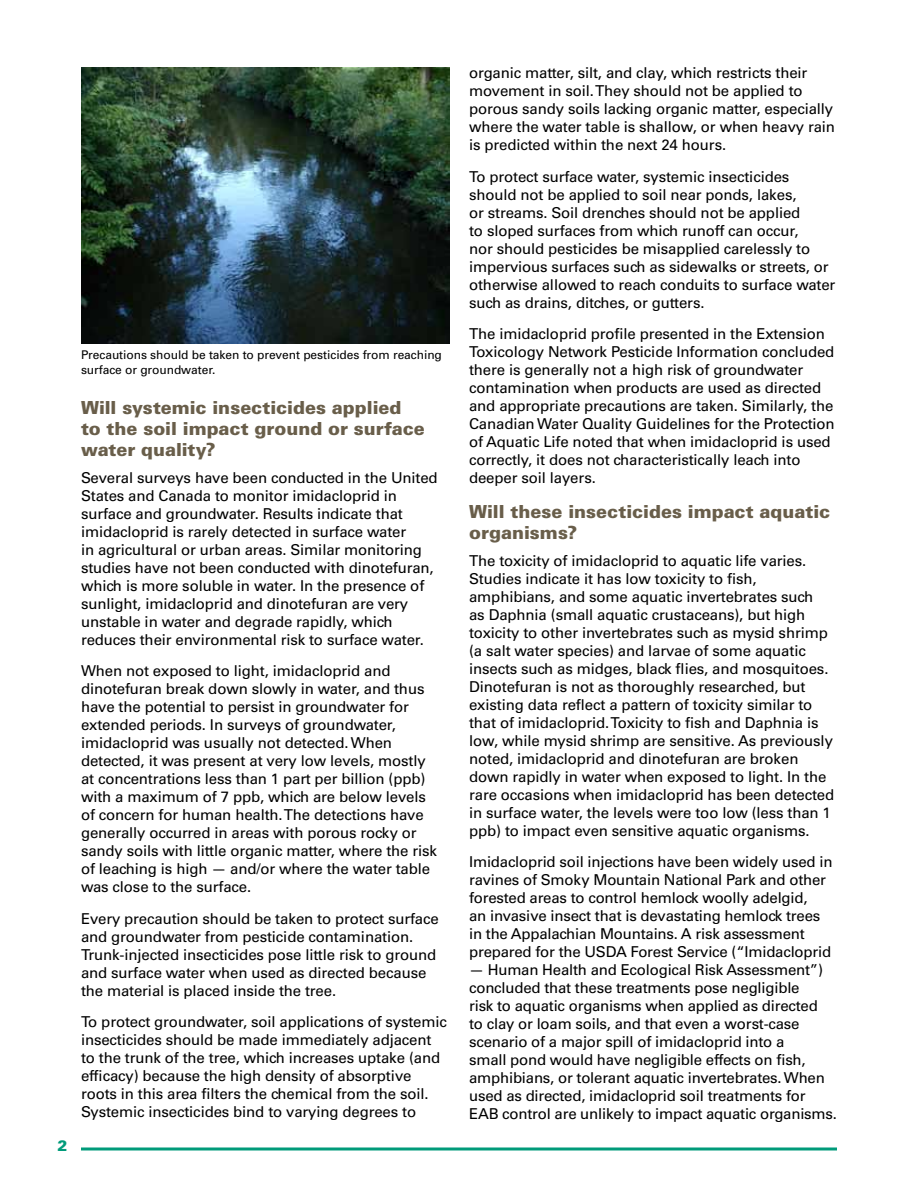
<style>
.page{position:relative;width:918px;height:1188px;background:#fff}
.page>*{position:absolute;margin:0;border:0;box-sizing:border-box;transform-origin:0 0}
.t1{font:900 18px/21px "Univers LT Std";letter-spacing:-.005em;color:#695e4a}
.t2{font:15px/18px "Univers LT Std";letter-spacing:-.01em;color:#000}
.t3{font:900 15px "Univers LT Std";color:#009b7a}
.t4{font:12px/15px "Univers";letter-spacing:-.005em;color:#000}
</style>
<div class="page">
<hr style="left:81px;top:1148px;width:756px;height:2px;background:#009b7a">
<img style="left:81px;top:68px;width:368px;height:275px">
<p class="t3" style="left:57px;top:1136px;width:12px">2</p>
<p class="t4" style="left:81px;top:347px;width:362px">Precautions should be taken to prevent pesticides from reaching surface or groundwater.</p>
<p class="t1" style="left:81px;top:397px;width:345px">Will systemic insecticides applied to the soil impact ground or surface water quality?</p>
<p class="t2" style="left:81px;top:469px;width:358px">Several surveys have been conducted in the United States and Canada to monitor imidacloprid in surface and groundwater. Results indicate that imidacloprid is rarely detected in surface water<br>in agricultural or urban areas. Similar monitoring studies have not been conducted with dinotefuran, which is more soluble in water. In the presence of sunlight, imidacloprid and dinotefuran are very unstable in water and degrade rapidly, which reduces their environmental risk to surface water.</p>
<p class="t2" style="left:81px;top:662px;width:358px">When not exposed to light, imidacloprid and dinotefuran break down slowly in water, and thus have the potential to persist in groundwater for extended periods. In surveys of groundwater, imidacloprid was usually not detected. When detected, it was present at very low levels, mostly at concentrations less than 1 part per billion (ppb) with a maximum of 7 ppb, which are below levels of concern for human health. The detections have generally occurred in areas with porous rocky or sandy soils with little organic matter, where the risk of leaching is high — and/or where the water table was close to the surface.</p>
<p class="t2" style="left:81px;top:910px;width:359px">Every precaution should be taken to protect surface and groundwater from pesticide contamination.<br>Trunk-injected insecticides pose little risk to ground and surface water when used as directed because the material is placed inside the tree.</p>
<p class="t2" style="left:81px;top:1013px;width:368px">To protect groundwater, soil applications of systemic insecticides should be made immediately adjacent to the trunk of the tree, which increases uptake (and efficacy) because the high density of absorptive roots in this area filters the chemical from the soil.<br>Systemic insecticides bind to varying degrees to</p>
<p class="t2" style="left:469px;top:64px;width:368px">organic matter, silt, and clay, which restricts their movement in soil. They should not be applied to porous sandy soils lacking organic matter, especially where the water table is shallow, or when heavy rain is predicted within the next 24 hours.</p>
<p class="t2" style="left:469px;top:168px;width:368px">To protect surface water, systemic insecticides should not be applied to soil near ponds, lakes,<br>or streams. Soil drenches should not be applied<br>to sloped surfaces from which runoff can occur,<br>nor should pesticides be misapplied carelessly to impervious surfaces such as sidewalks or streets, or otherwise allowed to reach conduits to surface water such as drains, ditches, or gutters.</p>
<p class="t2" style="left:469px;top:325px;width:367px">The imidacloprid profile presented in the Extension Toxicology Network Pesticide Information concluded there is generally not a high risk of groundwater contamination when products are used as directed and appropriate precautions are taken. Similarly, the Canadian Water Quality Guidelines for the Protection of Aquatic Life noted that when imidacloprid is used correctly, it does not characteristically leach into deeper soil layers.</p>
<p class="t1" style="left:469px;top:501px;width:363px">Will these insecticides impact aquatic organisms?</p>
<p class="t2" style="left:469px;top:552px;width:367px">The toxicity of imidacloprid to aquatic life varies.<br>Studies indicate it has low toxicity to fish, amphibians, and some aquatic invertebrates such<br>as Daphnia (small aquatic crustaceans), but high toxicity to other invertebrates such as mysid shrimp (a salt water species) and larvae of some aquatic insects such as midges, black flies, and mosquitoes.<br>Dinotefuran is not as thoroughly researched, but existing data reflect a pattern of toxicity similar to that of imidacloprid. Toxicity to fish and Daphnia is low, while mysid shrimp are sensitive. As previously noted, imidacloprid and dinotefuran are broken down rapidly in water when exposed to light. In the rare occasions when imidacloprid has been detected in surface water, the levels were too low (less than 1 ppb) to impact even sensitive aquatic organisms.</p>
<p class="t2" style="left:469px;top:853px;width:365px">Imidacloprid soil injections have been widely used in ravines of Smoky Mountain National Park and other forested areas to control hemlock woolly adelgid,<br>an invasive insect that is devastating hemlock trees in the Appalachian Mountains. A risk assessment prepared for the USDA Forest Service (“Imidacloprid</p>
<p class="t2" style="left:469px;top:961px;width:369px">— Human Health and Ecological Risk Assessment”) concluded that these treatments pose negligible<br>risk to aquatic organisms when applied as directed<br>to clay or loam soils, and that even a worst-case scenario of a major spill of imidacloprid into a<br>small pond would have negligible effects on fish, amphibians, or tolerant aquatic invertebrates. When used as directed, imidacloprid soil treatments for EAB control are unlikely to impact aquatic organisms.</p>
</div>
